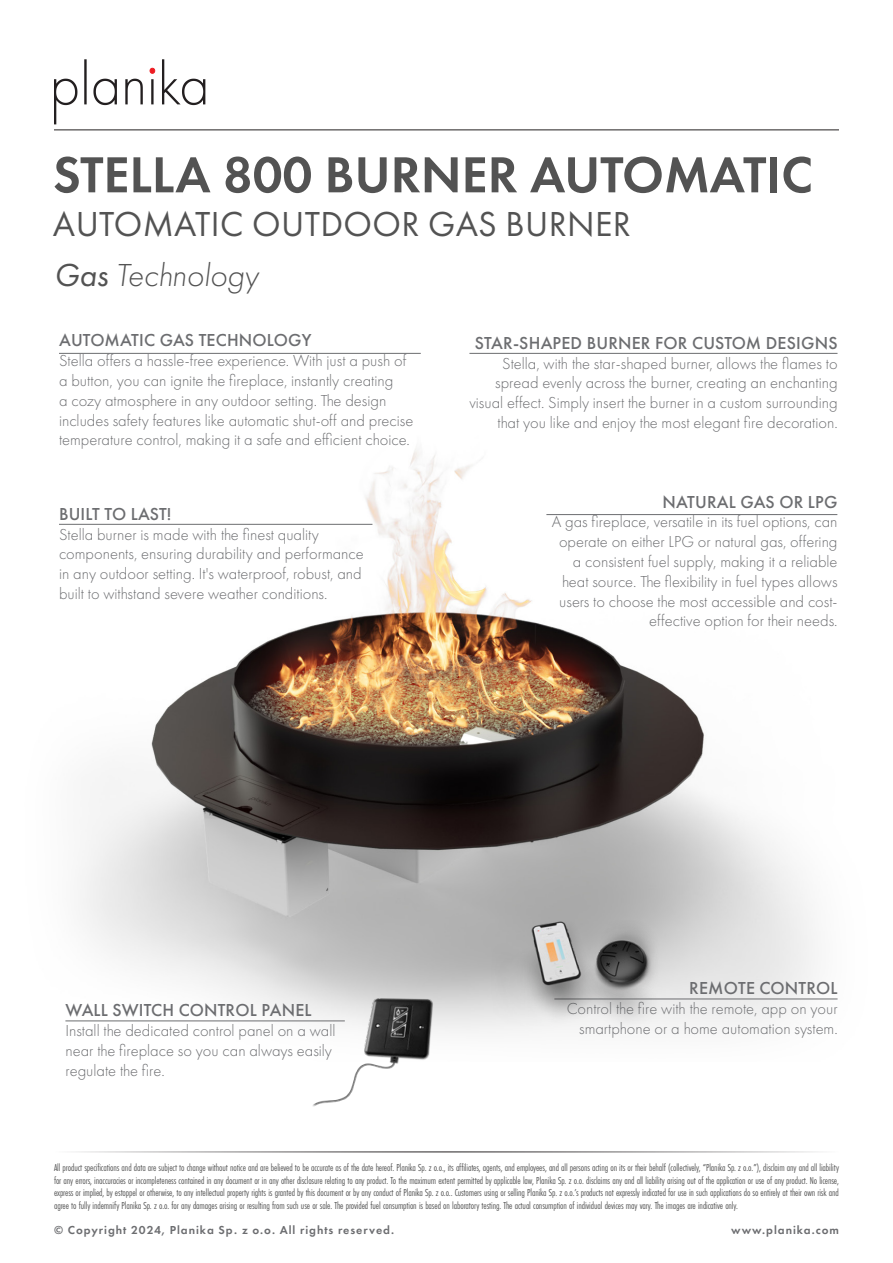
<style>
.page{position:relative;width:893px;height:1263px;background:#fff}
.page>*{position:absolute;margin:0;border:0;box-sizing:border-box;transform-origin:0 0}
.FIREPLACE{font:600 52.5px "Futura PT";color:#535353}
.t1{font:36px "Futura PT";letter-spacing:.01em;color:#535353}
.t2{font:italic 300 33px "Futura PT";color:#535353}
.t3{font:500 18px "Futura PT";letter-spacing:.01em;color:#6c6d70}
.t4{font:300 16.5px/19.8px "Futura PT";color:#6c6d70;text-align:right}
.t5{font:600 12px "Futura PT";letter-spacing:.08em;color:#6c6d70}
.t6{font:10.5px/12.6px "Futura PT Cond";letter-spacing:-.01em;color:#535353;text-align:justify}
.s1{font-weight:400}
</style>
<div class="page">
<hr style="left:54px;top:1152px;width:785px;height:1px;background:#231f20">
<svg style="left:54px;top:59px;width:151px;height:65px"></svg>
<hr style="left:54px;top:130px;width:785px;height:1px;background:#231f20">
<img style="left:59px;top:449px;width:779px;height:584px">
<img style="left:303px;top:992px;width:143px;height:114px">
<hr style="left:59px;top:353px;width:362px;height:1px;background:#6c6d70">
<hr style="left:546px;top:514px;width:291px;height:1px;background:#6c6d70">
<hr style="left:469px;top:353px;width:368px;height:1px;background:#6c6d70">
<hr style="left:65px;top:1021px;width:280px;height:1px;background:#6c6d70">
<hr style="left:554px;top:999px;width:283px;height:1px;background:#6c6d70">
<img style="left:490px;top:872px;width:196px;height:161px">
<img style="left:575px;top:921px;width:93px;height:79px">
<hr style="left:59px;top:524px;width:313px;height:1px;background:#6c6d70">
<p class="FIREPLACE" style="left:53px;top:142px;width:762px">STELLA 800 BURNER AUTOMATIC</p>
<p class="t1" style="left:53px;top:202px;width:579px">AUTOMATIC OUTDOOR GAS BURNER</p>
<p class="t2" style="left:54px;top:257px;width:206px"><span class="s1">Gas</span> Technology</p>
<p class="t3" style="left:59px;top:330px;width:254px">AUTOMATIC GAS TECHNOLOGY</p>
<p class="t4" style="left:59px;top:351px;width:356px;text-align:left">Stella offers a hassle-free experience. With just a push of a button, you can ignite the fireplace, instantly creating<br>a cozy atmosphere in any outdoor setting. The design includes safety features like automatic shut-off and precise temperature control, making it a safe and efficient choice.</p>
<p class="t3" style="left:59px;top:503px;width:114px">BUILT TO LAST!</p>
<p class="t4" style="left:59px;top:524px;width:306px;text-align:left">Stella burner is made with the finest quality components, ensuring durability and performance in any outdoor setting. It's waterproof, robust, and built to withstand severe weather conditions.</p>
<p class="t3" style="left:475px;top:332px;width:364px">STAR-SHAPED BURNER FOR CUSTOM DESIGNS</p>
<p class="t4" style="left:469px;top:353px;width:370px">Stella, with the star-shaped burner, allows the flames to spread evenly across the burner, creating an enchanting visual effect. Simply insert the burner in a custom surrounding that you like and enjoy the most elegant fire decoration.</p>
<p class="t3" style="left:662px;top:491px;width:177px">NATURAL GAS OR LPG</p>
<p class="t4" style="left:552px;top:512px;width:287px">A gas fireplace, versatile in its fuel options, can operate on either LPG or natural gas, offering a consistent fuel supply, making it a reliable heat source. The flexibility in fuel types allows users to choose the most accessible and cost&shy;effective option for their needs.</p>
<p class="t3" style="left:65px;top:999px;width:248px">WALL SWITCH CONTROL PANEL</p>
<p class="t4" style="left:65px;top:1021px;width:271px;text-align:left">Install the dedicated control panel on a wall near the fireplace so you can always easily regulate the fire.</p>
<p class="t3" style="left:689px;top:977px;width:150px">REMOTE CONTROL</p>
<p class="t4" style="left:567px;top:999px;width:272px">Control the fire with the remote, app on your smartphone or a home automation system.</p>
<p class="t6" style="left:54px;top:1161px;width:786px">All product specifications and data are subject to change without notice and are believed to be accurate as of the date hereof. Planika Sp. z o.o., its affiliates, agents, and employees, and all persons acting on its or their behalf (collectively, “Planika Sp. z o.o.”), disclaim any and all liability for any errors, inaccuracies or incompleteness contained in any document or in any other disclosure relating to any product. To the maximum extent permitted by applicable law, Planika Sp. z o.o. disclaims any and all liability arising out of the application or use of any product. No license, express or implied, by estoppel or otherwise, to any intellectual property rights is granted by this document or by any conduct of Planika Sp. z o.o.. Customers using or selling Planika Sp. z o.o.’s products not expressly indicated for use in such applications do so entirely at their own risk and agree to fully indemnify Planika Sp. z o.o. for any damages arising or resulting from such use or sale. The provided fuel consumption is based on laboratory testing. The actual consumption of individual devices may vary. The images are indicative only.</p>
<p class="t5" style="left:54px;top:1223px;width:342px">© Copyright 2024, Planika Sp. z o.o. All rights reserved.</p>
<p class="t5" style="left:731px;top:1223px;width:109px">www.planika.com</p>
</div>
